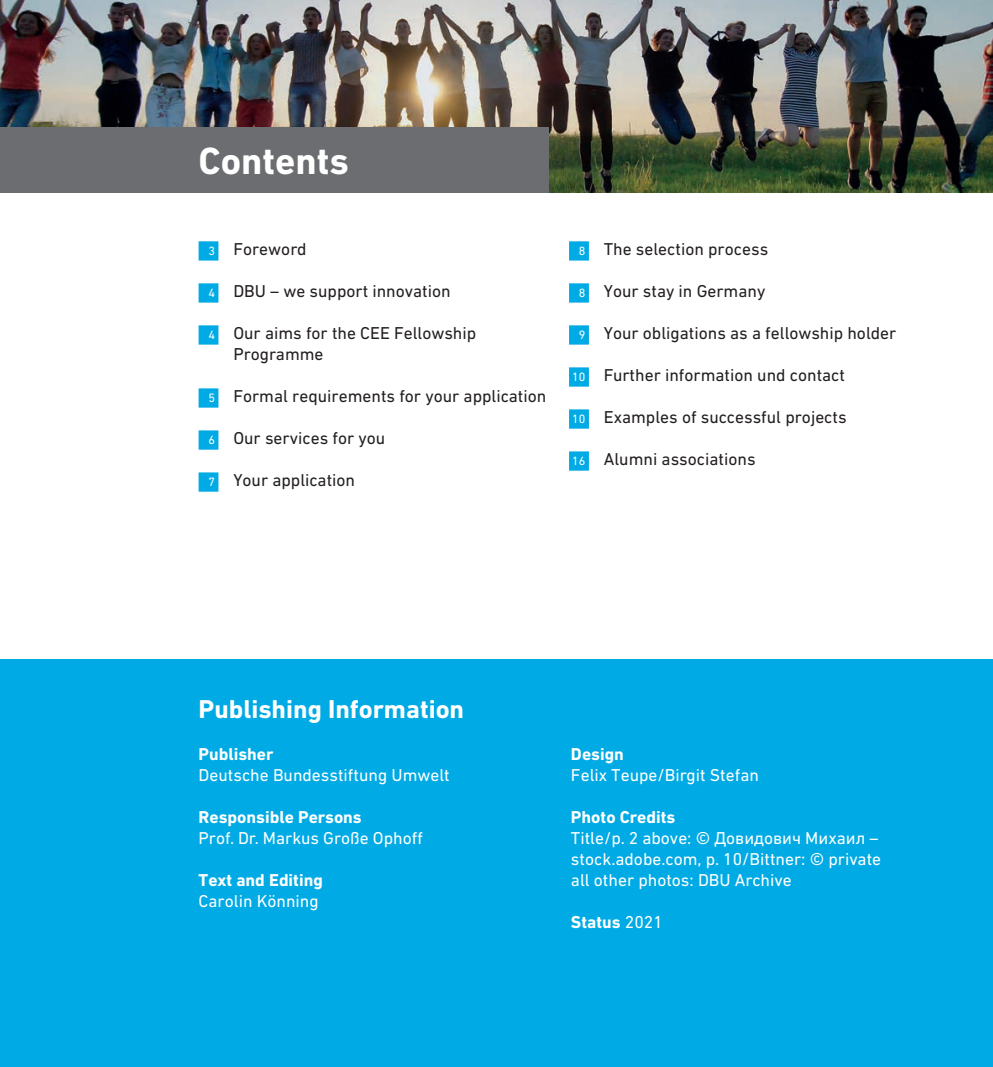
<style>
.page{position:relative;width:993px;height:1067px;background:#fff}
.page>*{position:absolute;margin:0;border:0;box-sizing:border-box;transform-origin:0 0}
.t1{font:700 38.5px "DIN Next W1 G";color:#fff}
.t2{font:700 26.25px "DIN Next W1 G";color:#fff}
.t3{font:17.5px/21px "DIN Next W1 G";color:#231f20}
.t4{font:17.5px/21px "DIN Next W1 G";color:#fff}
.t5{font:700 17.5px "DIN Next W1 G";color:#fff}
.s1{font-size:12.25px;color:#fff}
.s2{font-weight:400}
</style>
<div class="page">
<div style="left:0;top:659px;width:992px;height:408px;background:#00aae5"></div>
<img style="left:0;top:0;width:992px;height:192px">
<div style="left:0;top:127px;width:548px;height:65px;background:#6c6d70"></div>
<div style="left:198px;top:241px;width:20px;height:19px;background:#00aae5"></div>
<div style="left:198px;top:283px;width:20px;height:19px;background:#00aae5"></div>
<div style="left:198px;top:325px;width:20px;height:19px;background:#00aae5"></div>
<div style="left:198px;top:388px;width:20px;height:19px;background:#00aae5"></div>
<div style="left:198px;top:430px;width:20px;height:19px;background:#00aae5"></div>
<div style="left:198px;top:472px;width:20px;height:19px;background:#00aae5"></div>
<div style="left:569px;top:241px;width:19px;height:19px;background:#00aae5"></div>
<div style="left:569px;top:283px;width:19px;height:19px;background:#00aae5"></div>
<div style="left:569px;top:325px;width:19px;height:19px;background:#00aae5"></div>
<div style="left:569px;top:367px;width:19px;height:19px;background:#00aae5"></div>
<div style="left:569px;top:409px;width:19px;height:19px;background:#00aae5"></div>
<div style="left:569px;top:451px;width:19px;height:19px;background:#00aae5"></div>
<h1 class="t1" style="left:198px;top:138px;width:152px">Contents</h1>
<p class="t3" style="left:208px;top:239px;width:100px"><span class="s1">3</span> Foreword</p>
<p class="t3" style="left:208px;top:281px;width:244px"><span class="s1">4</span> DBU – we support innovation</p>
<p class="t3" style="left:233px;top:323px;width:244px;text-indent:-25px"><span class="s1">4</span> Our aims for the CEE Fellowship<br>Programme</p>
<p class="t3" style="left:208px;top:386px;width:339px"><span class="s1">5</span> Formal requirements for your application</p>
<p class="t3" style="left:208px;top:428px;width:178px"><span class="s1">6</span> Our services for you</p>
<p class="t3" style="left:208px;top:470px;width:148px"><span class="s1">7</span> Your application</p>
<p class="t3" style="left:578px;top:239px;width:191px"><span class="s1">8</span> The selection process</p>
<p class="t3" style="left:578px;top:281px;width:188px"><span class="s1">8</span> Your stay in Germany</p>
<p class="t3" style="left:578px;top:323px;width:319px"><span class="s1">9</span> Your obligations as a fellowship holder</p>
<p class="t3" style="left:572px;top:365px;width:274px"><span class="s1">10</span> Further information und contact</p>
<p class="t3" style="left:572px;top:407px;width:276px"><span class="s1">10</span> Examples of successful projects</p>
<p class="t3" style="left:572px;top:449px;width:185px"><span class="s1">16</span> Alumni associations</p>
<h2 class="t2" style="left:198px;top:693px;width:267px">Publishing Information</h2>
<p class="t5" style="left:198px;top:743px;width:77px">Publisher</p>
<p class="t4" style="left:198px;top:764px;width:253px">Deutsche Bundesstiftung Umwelt</p>
<p class="t5" style="left:198px;top:806px;width:165px">Responsible Persons</p>
<p class="t4" style="left:198px;top:827px;width:226px">Prof. Dr. Markus Große Ophoff</p>
<p class="t5" style="left:198px;top:869px;width:126px">Text and Editing</p>
<p class="t4" style="left:198px;top:890px;width:122px">Carolin Könning</p>
<p class="t5" style="left:570px;top:743px;width:54px">Design</p>
<p class="t4" style="left:570px;top:764px;width:189px">Felix Teupe/Birgit Stefan</p>
<p class="t5" style="left:570px;top:806px;width:106px">Photo Credits</p>
<p class="t4" style="left:570px;top:827px;width:311px">Title/p. 2 above: © Довидович Михаил – stock.adobe.com, p. 10/Bittner: © private all other photos: DBU Archive</p>
<p class="t5" style="left:570px;top:911px;width:93px">Status <span class="s2">2021</span></p>
</div>
